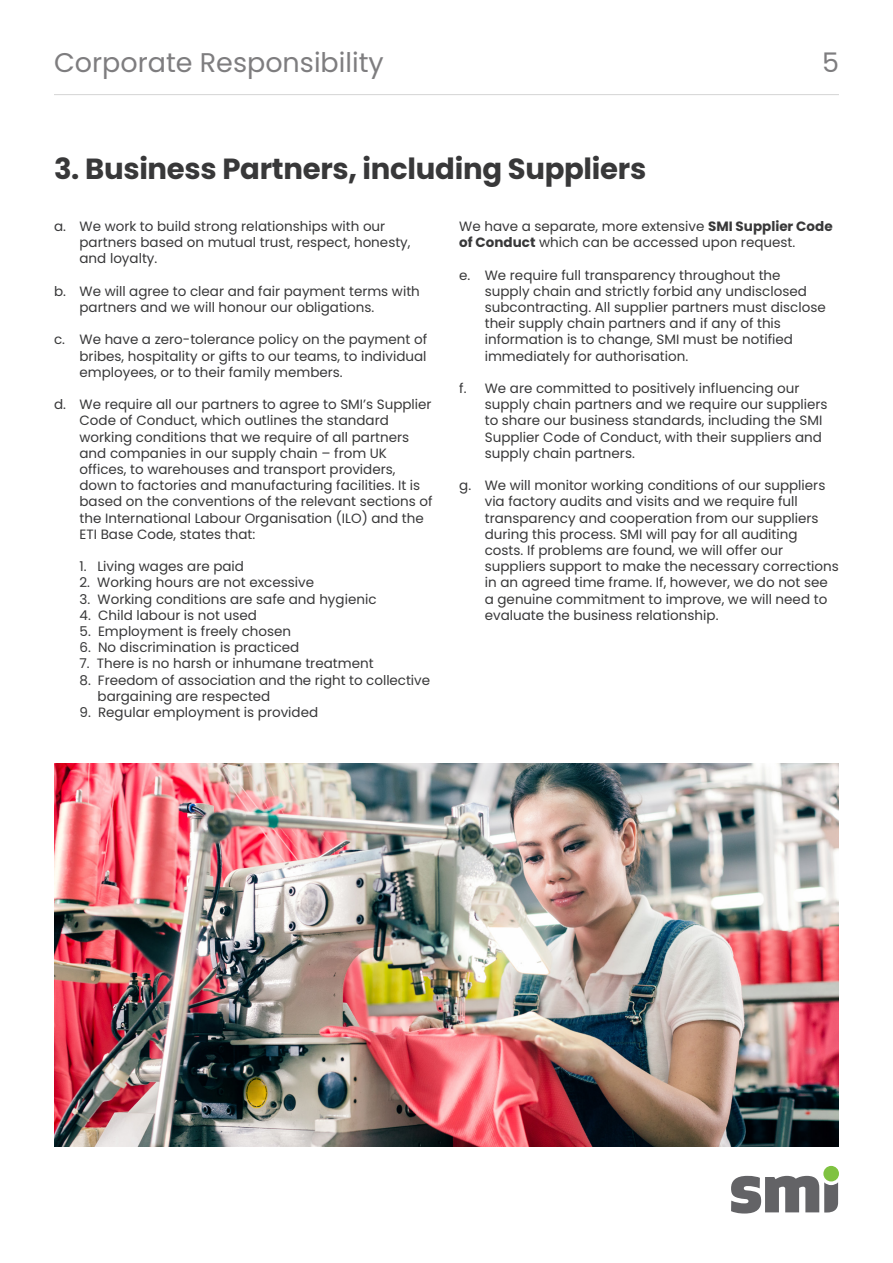
<style>
.page{position:relative;width:893px;height:1263px;background:#fff}
.page>*{position:absolute;margin:0;border:0;box-sizing:border-box;transform-origin:0 0}
.t1{font:700 29.1px "Poppins";letter-spacing:-.01em;color:#383839}
.t2{font:27px "Poppins";color:#7e7d7f}
.t3{font:13.5px/16.2px "Poppins";color:#383839}
.s1{font-weight:700}
</style>
<div class="page">
<hr style="left:54px;top:94px;width:785px;height:1px;background:#231f20">
<div style="left:823px;top:1166px;width:16px;height:15px;background:#7fc241;border-radius:50%"></div>
<svg style="left:731px;top:1176px;width:107px;height:37px"></svg>
<img style="left:54px;top:763px;width:784px;height:384px">
<h2 class="t2" style="left:54px;top:47px;width:331px">Corporate Responsibility</h2>
<h2 class="t2" style="left:822px;top:47px;width:18px">5</h2>
<p class="t1" style="left:54px;top:152px;width:594px">3. Business Partners, including Suppliers</p>
<p class="t3" style="left:80px;top:218px;width:333px;text-indent:-26px">a. We work to build strong relationships with our partners based on mutual trust, respect, honesty, and loyalty.</p>
<p class="t3" style="left:80px;top:283px;width:342px;text-indent:-26px">b. We will agree to clear and fair payment terms with partners and we will honour our obligations.</p>
<p class="t3" style="left:80px;top:332px;width:349px;text-align:justify;text-indent:-26px">c. We have a zero-tolerance policy on the payment of bribes, hospitality or gifts to our teams, to individual employees, or to their family members.</p>
<p class="t3" style="left:80px;top:396px;width:355px;text-indent:-26px">d. We require all our partners to agree to SMI’s Supplier Code of Conduct, which outlines the standard working conditions that we require of all partners and companies in our supply chain – from UK offices, to warehouses and transport providers, down to factories and manufacturing facilities. It is based on the conventions of the relevant sections of the International Labour Organisation (ILO) and the ETI Base Code, states that:</p>
<p class="t3" style="left:80px;top:558px;width:166px">1. Living wages are paid</p>
<p class="t3" style="left:80px;top:575px;width:236px">2. Working hours are not excessive</p>
<p class="t3" style="left:80px;top:591px;width:299px">3. Working conditions are safe and hygienic</p>
<p class="t3" style="left:80px;top:607px;width:179px">4. Child labour is not used</p>
<p class="t3" style="left:80px;top:623px;width:213px">5. Employment is freely chosen</p>
<p class="t3" style="left:80px;top:639px;width:221px">6. No discrimination is practiced</p>
<p class="t3" style="left:80px;top:656px;width:296px">7. There is no harsh or inhumane treatment</p>
<p class="t3" style="left:98px;top:672px;width:334px;text-indent:-18px">8. Freedom of association and the right to collective bargaining are respected</p>
<p class="t3" style="left:80px;top:704px;width:240px">9. Regular employment is provided</p>
<p class="t3" style="left:459px;top:218px;width:375px">We have a separate, more extensive <span class="s1">SMI Supplier Code of Conduct</span> which can be accessed upon request.</p>
<p class="t3" style="left:485px;top:267px;width:343px;text-indent:-26px">e. We require full transparency throughout the supply chain and strictly forbid any undisclosed subcontracting. All supplier partners must disclose their supply chain partners and if any of this information is to change, SMI must be notified immediately for authorisation.</p>
<p class="t3" style="left:485px;top:380px;width:344px;text-indent:-26px">f. We are committed to positively influencing our supply chain partners and we require our suppliers to share our business standards, including the SMI Supplier Code of Conduct, with their suppliers and supply chain partners.</p>
<p class="t3" style="left:485px;top:477px;width:356px;text-indent:-26px">g. We will monitor working conditions of our suppliers via factory audits and visits and we require full transparency and cooperation from our suppliers during this process. SMI will pay for all auditing costs. If problems are found, we will offer our suppliers support to make the necessary corrections in an agreed time frame. If, however, we do not see a genuine commitment to improve, we will need to evaluate the business relationship.</p>
</div>
